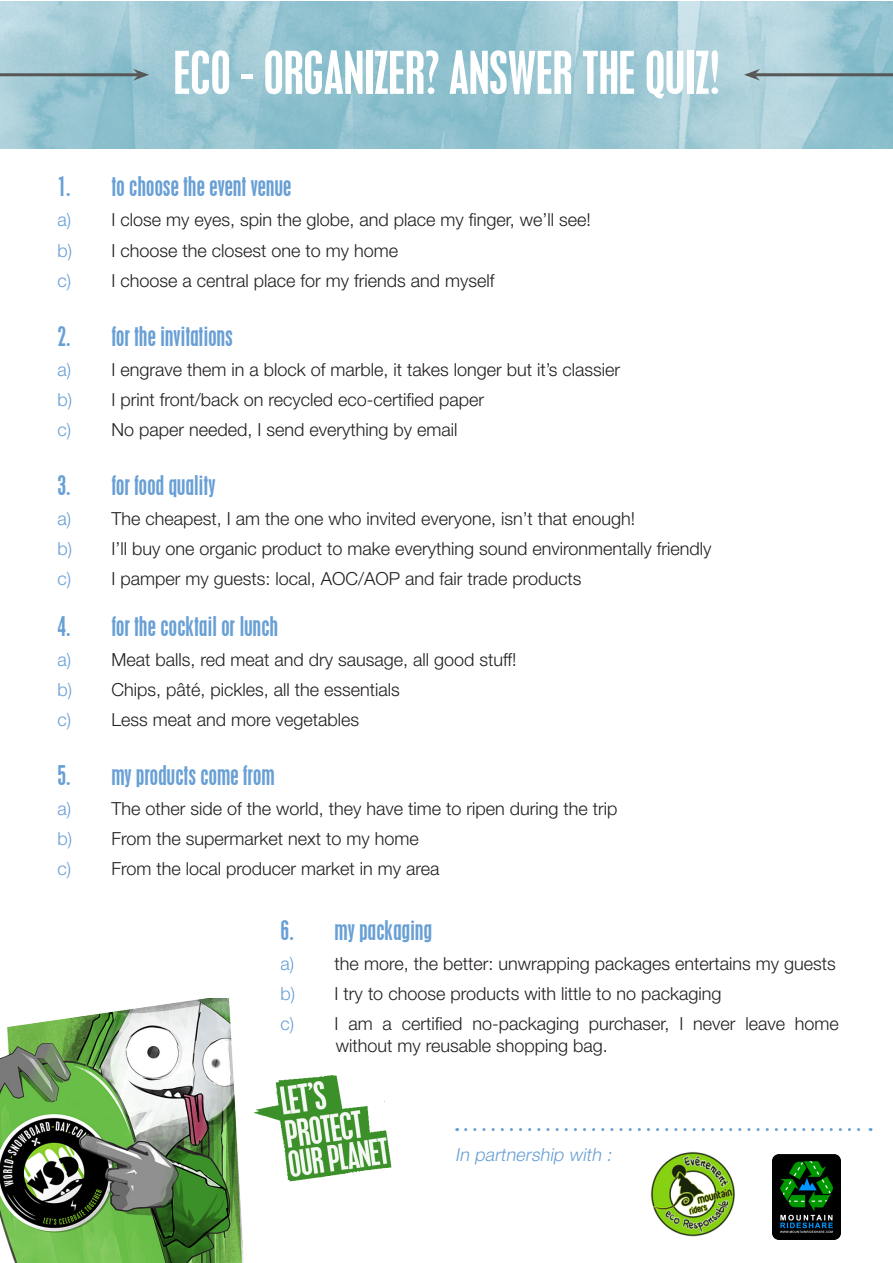
<style>
.page{position:relative;width:893px;height:1263px;background:#fff}
.page>*{position:absolute;margin:0;border:0;box-sizing:border-box;transform-origin:0 0}
.t1{font:condensed 52.5px "Placard";color:#fff}
.t2{font:condensed 24px "Placard";color:#689fd5}
.t3{font:300 18px/21.6px "Helvetica Neue LT Std";color:#231f20}
.t4{font:italic 300 18px "Helvetica Neue LT Std";color:#689fd5}
.s1{color:#689fd5}
</style>
<div class="page">
<img style="left:254px;top:1075px;width:138px;height:107px">
<img style="left:0;top:998px;width:244px;height:265px">
<img style="left:0;top:1px;width:893px;height:147px">
<svg style="left:466px;top:1128px;width:405px;height:3px"></svg>
<img style="left:773px;top:1154px;width:67px;height:86px">
<img style="left:650px;top:1151px;width:85px;height:86px">
<hr style="left:0;top:73px;width:139px;height:3px;background:#575757">
<svg style="left:133px;top:69px;width:16px;height:12px"></svg>
<hr style="left:754px;top:73px;width:139px;height:3px;background:#575757">
<svg style="left:744px;top:69px;width:16px;height:12px"></svg>
<p class="t1" style="left:174px;top:40px;width:548px">ECO - ORGANIZER? ANSWER THE QUIZ!</p>
<p class="t2" style="left:57px;top:172px;width:235px">1. to choose the event venue</p>
<p class="t3" style="left:57px;top:209px;width:535px"><span class="s1">a)</span> I close my eyes, spin the globe, and place my finger, we’ll see!</p>
<p class="t3" style="left:57px;top:239px;width:342px"><span class="s1">b)</span> I choose the closest one to my home</p>
<p class="t3" style="left:57px;top:269px;width:439px"><span class="s1">c)</span> I choose a central place for my friends and myself</p>
<p class="t2" style="left:57px;top:321px;width:177px">2. for the invitations</p>
<p class="t3" style="left:57px;top:358px;width:564px"><span class="s1">a)</span> I engrave them in a block of marble, it takes longer but it’s classier</p>
<p class="t3" style="left:57px;top:388px;width:428px"><span class="s1">b)</span> I print front/back on recycled eco-certified paper</p>
<p class="t3" style="left:57px;top:418px;width:402px"><span class="s1">c)</span> No paper needed, I send everything by email</p>
<p class="t2" style="left:57px;top:470px;width:160px">3. for food quality</p>
<p class="t3" style="left:57px;top:507px;width:579px"><span class="s1">a)</span> The cheapest, I am the one who invited everyone, isn’t that enough!</p>
<p class="t3" style="left:57px;top:537px;width:656px"><span class="s1">b)</span> I’ll buy one organic product to make everything sound environmentally friendly</p>
<p class="t3" style="left:57px;top:567px;width:526px"><span class="s1">c)</span> I pamper my guests: local, AOC/AOP and fair trade products</p>
<p class="t2" style="left:57px;top:611px;width:222px">4. for the cocktail or lunch</p>
<p class="t3" style="left:57px;top:648px;width:461px"><span class="s1">a)</span> Meat balls, red meat and dry sausage, all good stuff!</p>
<p class="t3" style="left:57px;top:678px;width:344px"><span class="s1">b)</span> Chips, pâté, pickles, all the essentials</p>
<p class="t3" style="left:57px;top:708px;width:303px"><span class="s1">c)</span> Less meat and more vegetables</p>
<p class="t2" style="left:57px;top:760px;width:218px">5. my products come from</p>
<p class="t3" style="left:57px;top:797px;width:562px"><span class="s1">a)</span> The other side of the world, they have time to ripen during the trip</p>
<p class="t3" style="left:57px;top:827px;width:363px"><span class="s1">b)</span> From the supermarket next to my home</p>
<p class="t3" style="left:57px;top:857px;width:384px"><span class="s1">c)</span> From the local producer market in my area</p>
<p class="t2" style="left:281px;top:915px;width:153px">6. my packaging</p>
<p class="t3" style="left:281px;top:952px;width:557px"><span class="s1">a)</span> the more, the better: unwrapping packages entertains my guests</p>
<p class="t3" style="left:281px;top:982px;width:442px"><span class="s1">b)</span> I try to choose products with little to no packaging</p>
<p class="t3" style="left:336px;top:1012px;width:505px;text-indent:-55px"><span class="s1">c)</span> I am a certified no-packaging purchaser, I never leave home without my reusable shopping bag.</p>
<p class="t4" style="left:455px;top:1144px;width:162px">In partnership with :</p>
</div>
